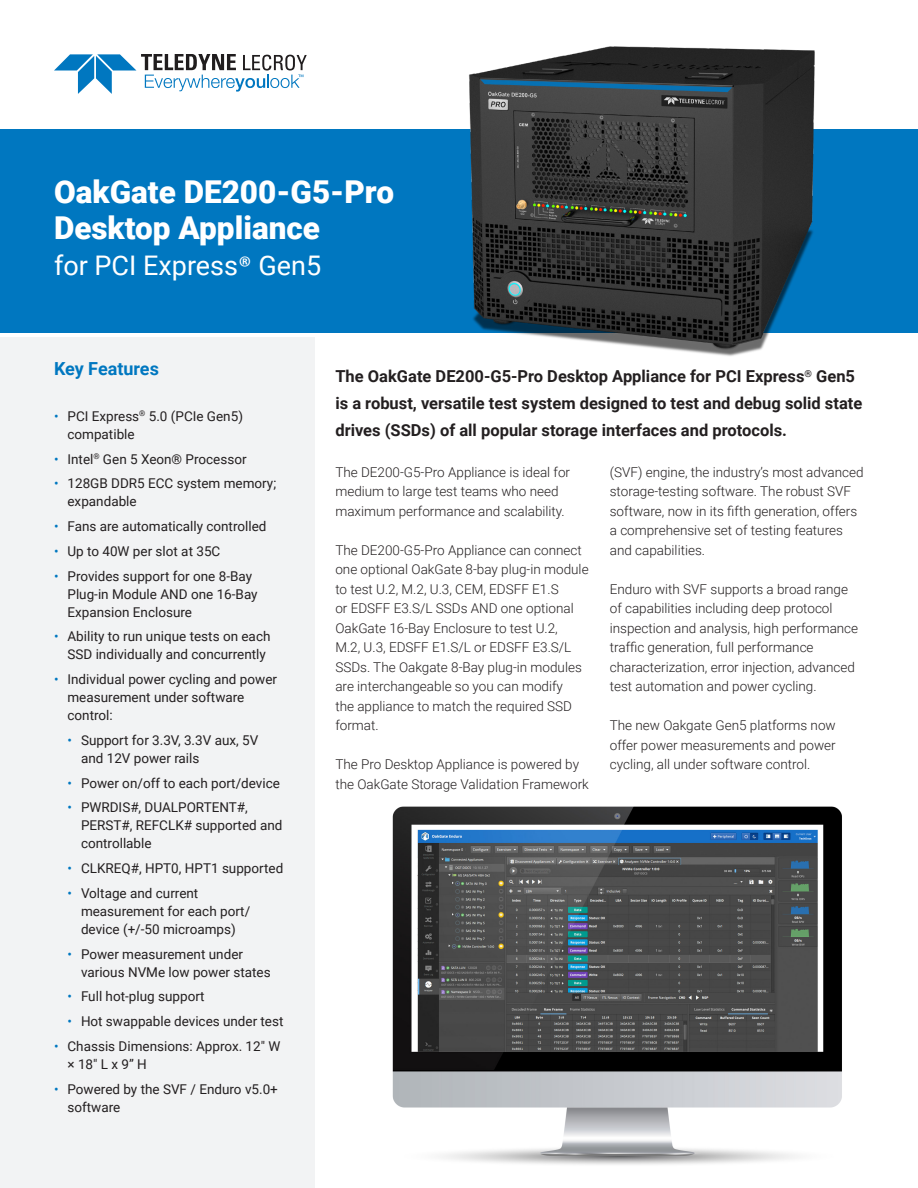
<style>
.page{position:relative;width:918px;height:1188px;background:#fff}
.page>*{position:absolute;margin:0;border:0;box-sizing:border-box;transform-origin:0 0}
.t1{font:900 31.5px/36px "Roboto";color:#fff}
.t2{font:27px "Roboto";color:#fff}
.t3{font:700 18px "Roboto";color:#0077c0}
.t4{font:700 16.5px/27px "Roboto";color:#231f20}
.t5{font:300 13.5px/19.5px "Roboto";color:#231f20}
.t6{font:13.5px/18px "Roboto";color:#231f20}
.s1{font-family:"Calibri"}
.s2{color:#0077c0}
</style>
<div class="page">
<div style="left:0;top:130px;width:918px;height:203px;background:#0077c0"></div>
<div style="left:0;top:337px;width:315px;height:851px;background:#f2f3f4"></div>
<svg style="left:54px;top:54px;width:253px;height:40px"></svg>
<img style="left:392px;top:806px;width:450px;height:359px">
<img style="left:450px;top:46px;width:385px;height:310px">
<p class="t1" style="left:54px;top:173px;width:342px">OakGate DE200-G5-Pro<br>Desktop Appliance</p>
<p class="t2" style="left:54px;top:247px;width:269px">for PCI Express<span class="s1">®</span> Gen5</p>
<p class="t3" style="left:54px;top:356px;width:106px">Key Features</p>
<p class="t6" style="left:68px;top:407px;width:177px;text-indent:-14px"><span class="s2">•</span> PCI Express<sup>®</sup> 5.0 (PCIe Gen5) compatible</p>
<p class="t6" style="left:54px;top:449px;width:194px"><span class="s2">•</span> Intel<sup>®</sup> Gen 5 Xeon® Processor</p>
<p class="t6" style="left:68px;top:474px;width:210px;text-indent:-14px"><span class="s2">•</span> 128GB DDR5 ECC system memory; expandable</p>
<p class="t6" style="left:54px;top:517px;width:214px"><span class="s2">•</span> Fans are automatically controlled</p>
<p class="t6" style="left:54px;top:542px;width:168px"><span class="s2">•</span> Up to 40W per slot at 35C</p>
<p class="t6" style="left:68px;top:566px;width:192px;text-indent:-14px"><span class="s2">•</span> Provides support for one 8-Bay<br>Plug-in Module AND one 16-Bay<br>Expansion Enclosure</p>
<p class="t6" style="left:68px;top:627px;width:205px;text-indent:-14px"><span class="s2">•</span> Ability to run unique tests on each<br>SSD individually and concurrently</p>
<p class="t6" style="left:68px;top:670px;width:211px;text-indent:-14px"><span class="s2">•</span> Individual power cycling and power measurement under software control:</p>
<p class="t6" style="left:81px;top:731px;width:179px;text-indent:-14px"><span class="s2">•</span> Support for 3.3V, 3.3V aux, 5V and 12V power rails</p>
<p class="t6" style="left:68px;top:773px;width:214px"><span class="s2">•</span> Power on/off to each port/device</p>
<p class="t6" style="left:81px;top:798px;width:203px;text-indent:-14px"><span class="s2">•</span> PWRDIS#, DUALPORTENT#,<br>PERST#, REFCLK# supported and controllable</p>
<p class="t6" style="left:68px;top:859px;width:217px"><span class="s2">•</span> CLKREQ#, HPT0, HPT1 supported</p>
<p class="t6" style="left:81px;top:884px;width:171px;text-indent:-14px"><span class="s2">•</span> Voltage and current measurement for each port/ device (+/-50 microamps)</p>
<p class="t6" style="left:81px;top:944px;width:191px;text-indent:-14px"><span class="s2">•</span> Power measurement under various NVMe low power states</p>
<p class="t6" style="left:68px;top:987px;width:139px"><span class="s2">•</span> Full hot-plug support</p>
<p class="t6" style="left:68px;top:1012px;width:218px"><span class="s2">•</span> Hot swappable devices under test</p>
<p class="t6" style="left:68px;top:1037px;width:214px;text-indent:-14px"><span class="s2">•</span> Chassis Dimensions: Approx. 12" W × 18" L x 9” H</p>
<p class="t6" style="left:68px;top:1079px;width:212px;text-indent:-14px"><span class="s2">•</span> Powered by the SVF / Enduro v5.0+ software</p>
<p class="t4" style="left:335px;top:362px;width:528px">The OakGate DE200-G5-Pro Desktop Appliance for PCI Express<sup>®</sup> Gen5 is a robust, versatile test system designed to test and debug solid state drives (SSDs) of all popular storage interfaces and protocols.</p>
<p class="t5" style="left:335px;top:462px;width:236px">The DE200-G5-Pro Appliance is ideal for medium to large test teams who need maximum performance and scalability.</p>
<p class="t5" style="left:335px;top:540px;width:255px">The DE200-G5-Pro Appliance can connect one optional OakGate 8-bay plug-in module to test U.2, M.2, U.3, CEM, EDSFF E1.S<br>or EDSFF E3.S/L SSDs AND one optional OakGate 16-Bay Enclosure to test U.2,<br>M.2, U.3, EDSFF E1.S/L or EDSFF E3.S/L SSDs. The Oakgate 8-Bay plug-in modules are interchangeable so you can modify<br>the appliance to match the required SSD format.</p>
<p class="t5" style="left:335px;top:754px;width:255px">The Pro Desktop Appliance is powered by the OakGate Storage Validation Framework</p>
<p class="t5" style="left:610px;top:462px;width:255px">(SVF) engine, the industry’s most advanced storage-testing software. The robust SVF software, now in its fifth generation, offers a comprehensive set of testing features and capabilities.</p>
<p class="t5" style="left:610px;top:579px;width:250px">Enduro with SVF supports a broad range of capabilities including deep protocol inspection and analysis, high performance traffic generation, full performance characterization, error injection, advanced test automation and power cycling.</p>
<p class="t5" style="left:610px;top:715px;width:227px;text-align:justify">The new Oakgate Gen5 platforms now offer power measurements and power cycling, all under software control.</p>
</div>
